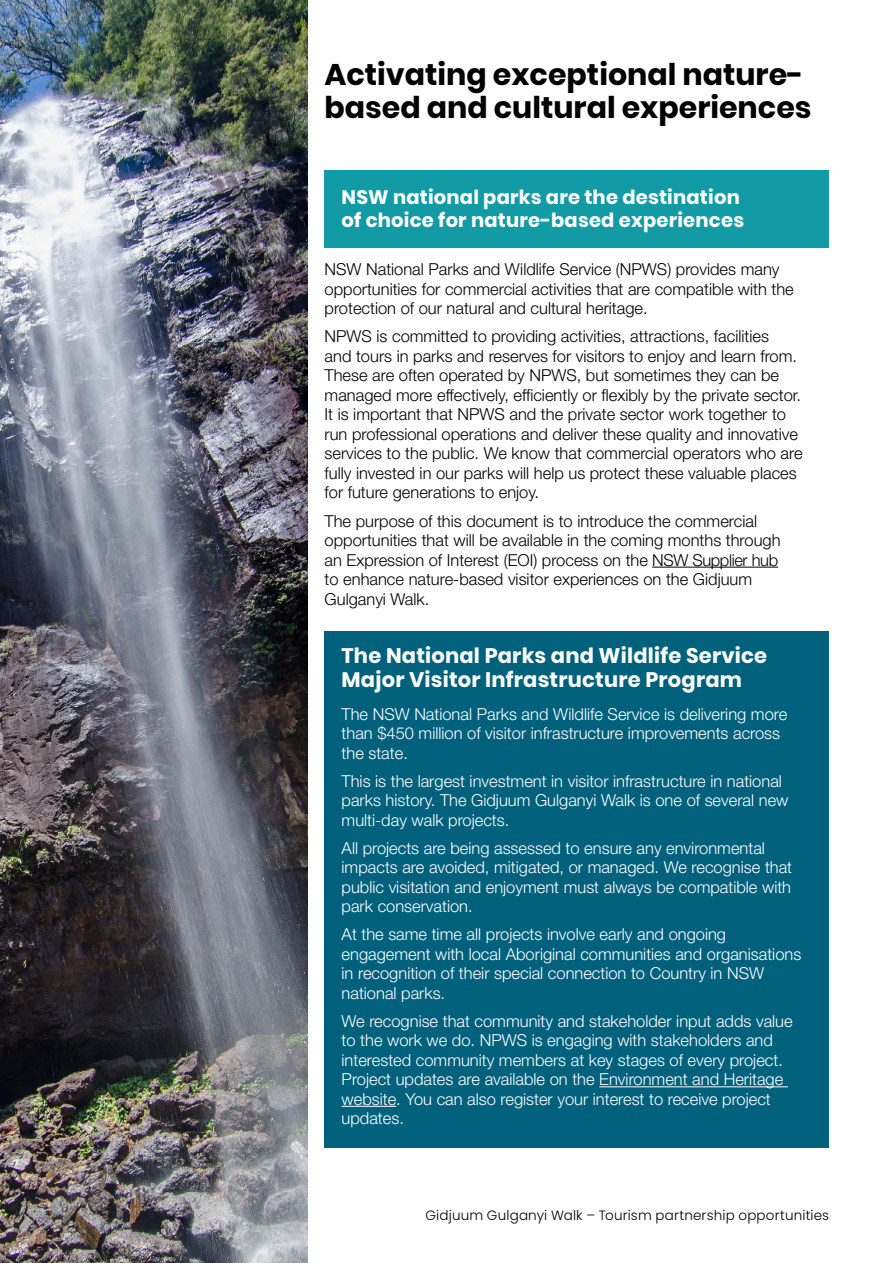
<style>
.page{position:relative;width:893px;height:1263px;background:#fff}
.page>*{position:absolute;margin:0;border:0;box-sizing:border-box;transform-origin:0 0}
.t1{font:700 30px/33px "Poppins";color:#000}
.t2{font:700 21px/24px "Poppins";letter-spacing:.01em;color:#fff}
.t3{font:700 19.5px/22.5px "Poppins";letter-spacing:.01em;color:#fff}
.t4{font:300 16.5px/19.5px "Helvetica Neue LT Std";color:#000}
.t5{font:300 16.5px/19.5px "Helvetica Neue LT Std";color:#fff}
.t6{font:300 13.5px "Poppins";letter-spacing:.01em;color:#000}
</style>
<div class="page">
<div style="left:325px;top:170px;width:504px;height:77px;background:#129ba5"></div>
<hr style="left:652px;top:567px;width:126px;height:1px;background:#000">
<div style="left:325px;top:631px;width:504px;height:517px;background:#00617d"></div>
<hr style="left:599px;top:1086px;width:189px;height:1px;background:#fff">
<hr style="left:342px;top:1106px;width:54px;height:1px;background:#fff">
<img style="left:0;top:0;width:308px;height:1263px">
<h1 class="t1" style="left:325px;top:58px;width:488px">Activating exceptional nature&shy;based and cultural experiences</h1>
<p class="t3" style="left:342px;top:186px;width:404px">NSW national parks are the destination of choice for nature-based experiences</p>
<p class="t4" style="left:325px;top:259px;width:471px">NSW National Parks and Wildlife Service (NPWS) provides many opportunities for commercial activities that are compatible with the protection of our natural and cultural heritage.</p>
<p class="t4" style="left:325px;top:326px;width:480px">NPWS is committed to providing activities, attractions, facilities<br>and tours in parks and reserves for visitors to enjoy and learn from.<br>These are often operated by NPWS, but sometimes they can be managed more effectively, efficiently or flexibly by the private sector.<br>It is important that NPWS and the private sector work together to run professional operations and deliver these quality and innovative services to the public. We know that commercial operators who are fully invested in our parks will help us protect these valuable places for future generations to enjoy.</p>
<p class="t4" style="left:325px;top:510px;width:457px">The purpose of this document is to introduce the commercial opportunities that will be available in the coming months through an Expression of Interest (EOI) process on the NSW Supplier hub to enhance nature-based visitor experiences on the Gidjuum Gulganyi Walk.</p>
<p class="t2" style="left:342px;top:644px;width:427px">The National Parks and Wildlife Service<br>Major Visitor Infrastructure Program</p>
<p class="t5" style="left:342px;top:704px;width:447px">The NSW National Parks and Wildlife Service is delivering more than $450 million of visitor infrastructure improvements across the state.</p>
<p class="t5" style="left:342px;top:771px;width:448px">This is the largest investment in visitor infrastructure in national parks history. The Gidjuum Gulganyi Walk is one of several new multi-day walk projects.</p>
<p class="t5" style="left:342px;top:838px;width:452px">All projects are being assessed to ensure any environmental impacts are avoided, mitigated, or managed. We recognise that public visitation and enjoyment must always be compatible with park conservation.</p>
<p class="t5" style="left:342px;top:924px;width:461px">At the same time all projects involve early and ongoing engagement with local Aboriginal communities and organisations in recognition of their special connection to Country in NSW national parks.</p>
<p class="t5" style="left:342px;top:1011px;width:453px">We recognise that community and stakeholder input adds value to the work we do. NPWS is engaging with stakeholders and interested community members at key stages of every project.<br>Project updates are available on the Environment and Heritage website. You can also register your interest to receive project updates.</p>
<p class="t6" style="left:425px;top:1208px;width:405px">Gidjuum Gulganyi Walk – Tourism partnership opportunities</p>
</div>
